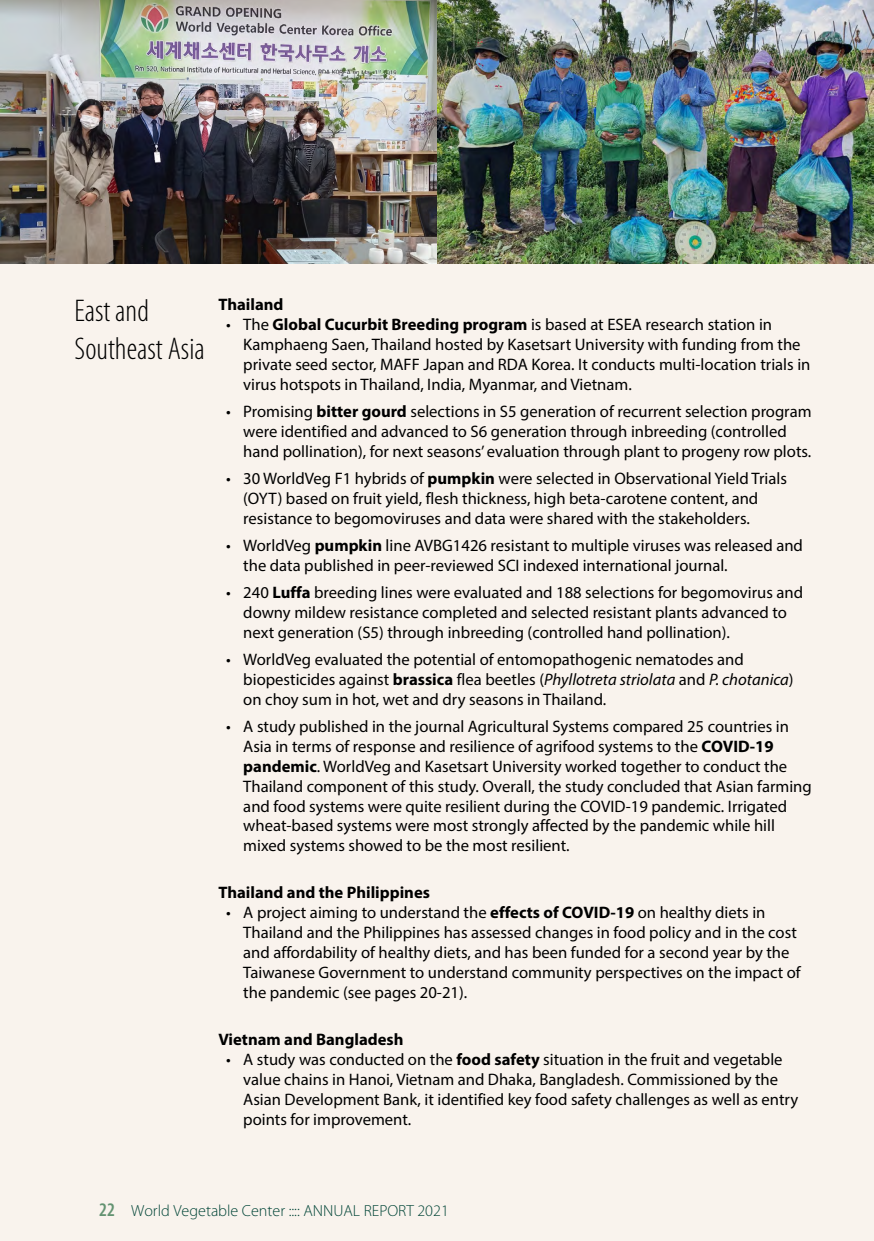
<style>
.page{position:relative;width:874px;height:1241px;background:#fff}
.page>*{position:absolute;margin:0;border:0;box-sizing:border-box;transform-origin:0 0}
.t1{font:300 condensed 31.5px/37.8px "Myriad Pro";color:#000}
.t2{font:16.62px/19.9px "Myriad Pro";color:#000}
.t3{font:700 16.62px "Myriad Pro";color:#000}
.t4{font:300 16.1px "Myriad Pro";color:#004436}
.s1{font-weight:700}
.s2{font-style:italic}
.s3{font-weight:600;font-stretch:condensed;font-size:19.25px;color:#649372}
</style>
<div class="page">
<div style="left:0;top:263px;width:873px;height:977px;background:#f9f3ed"></div>
<img style="left:0;top:0;width:437px;height:263px">
<img style="left:437px;top:0;width:436px;height:263px">
<h1 class="t1" style="left:74px;top:292px;width:132px">East and<br>Southeast Asia</h1>
<p class="t3" style="left:218px;top:294px;width:66px">Thailand</p>
<p class="t2" style="left:243px;top:314px;width:568px;text-indent:-17px">• The <span class="s1">Global Cucurbit Breeding program</span> is based at ESEA research station in Kamphaeng Saen, Thailand hosted by Kasetsart University with funding from the private seed sector, MAFF Japan and RDA Korea. It conducts multi-location trials in virus hotspots in Thailand, India, Myanmar, and Vietnam.</p>
<p class="t2" style="left:243px;top:401px;width:569px;text-indent:-17px">• Promising <span class="s1">bitter gourd</span> selections in S5 generation of recurrent selection program were identified and advanced to S6 generation through inbreeding (controlled hand pollination), for next seasons’ evaluation through plant to progeny row plots.</p>
<p class="t2" style="left:243px;top:468px;width:545px;text-indent:-17px">• 30 WorldVeg F1 hybrids of <span class="s1">pumpkin</span> were selected in Observational Yield Trials (OYT) based on fruit yield, flesh thickness, high beta-carotene content, and resistance to begomoviruses and data were shared with the stakeholders.</p>
<p class="t2" style="left:243px;top:535px;width:561px;text-indent:-17px">• WorldVeg <span class="s1">pumpkin</span> line AVBG1426 resistant to multiple viruses was released and the data published in peer-reviewed SCI indexed international journal.</p>
<p class="t2" style="left:243px;top:582px;width:561px;text-indent:-17px">• 240 <span class="s1">Luffa</span> breeding lines were evaluated and 188 selections for begomovirus and downy mildew resistance completed and selected resistant plants advanced to next generation (S5) through inbreeding (controlled hand pollination).</p>
<p class="t2" style="left:243px;top:648px;width:551px;text-indent:-17px">• WorldVeg evaluated the potential of entomopathogenic nematodes and biopesticides against <span class="s1">brassica</span> flea beetles (<span class="s2">Phyllotreta striolata</span> and <span class="s2">P. chotanica</span>) on choy sum in hot, wet and dry seasons in Thailand.</p>
<p class="t2" style="left:243px;top:715px;width:569px;text-indent:-17px">• A study published in the journal Agricultural Systems compared 25 countries in Asia in terms of response and resilience of agrifood systems to the <span class="s1">COVID-19 pandemic</span>. WorldVeg and Kasetsart University worked together to conduct the Thailand component of this study. Overall, the study concluded that Asian farming and food systems were quite resilient during the COVID-19 pandemic. Irrigated wheat-based systems were most strongly affected by the pandemic while hill mixed systems showed to be the most resilient.</p>
<p class="t3" style="left:218px;top:881px;width:213px">Thailand and the Philippines</p>
<p class="t2" style="left:243px;top:902px;width:558px;text-indent:-17px">• A project aiming to understand the <span class="s1">effects of COVID-19</span> on healthy diets in Thailand and the Philippines has assessed changes in food policy and in the cost and affordability of healthy diets, and has been funded for a second year by the Taiwanese Government to understand community perspectives on the impact of the pandemic (see pages 20-21).</p>
<p class="t3" style="left:218px;top:1028px;width:186px">Vietnam and Bangladesh</p>
<p class="t2" style="left:243px;top:1049px;width:556px;text-indent:-17px">• A study was conducted on the <span class="s1">food safety</span> situation in the fruit and vegetable value chains in Hanoi, Vietnam and Dhaka, Bangladesh. Commissioned by the Asian Development Bank, it identified key food safety challenges as well as entry points for improvement.</p>
<p class="t4" style="left:99px;top:1200px;width:351px"><span class="s3">22</span> World Vegetable Center :::: ANNUAL REPORT 2021</p>
</div>
